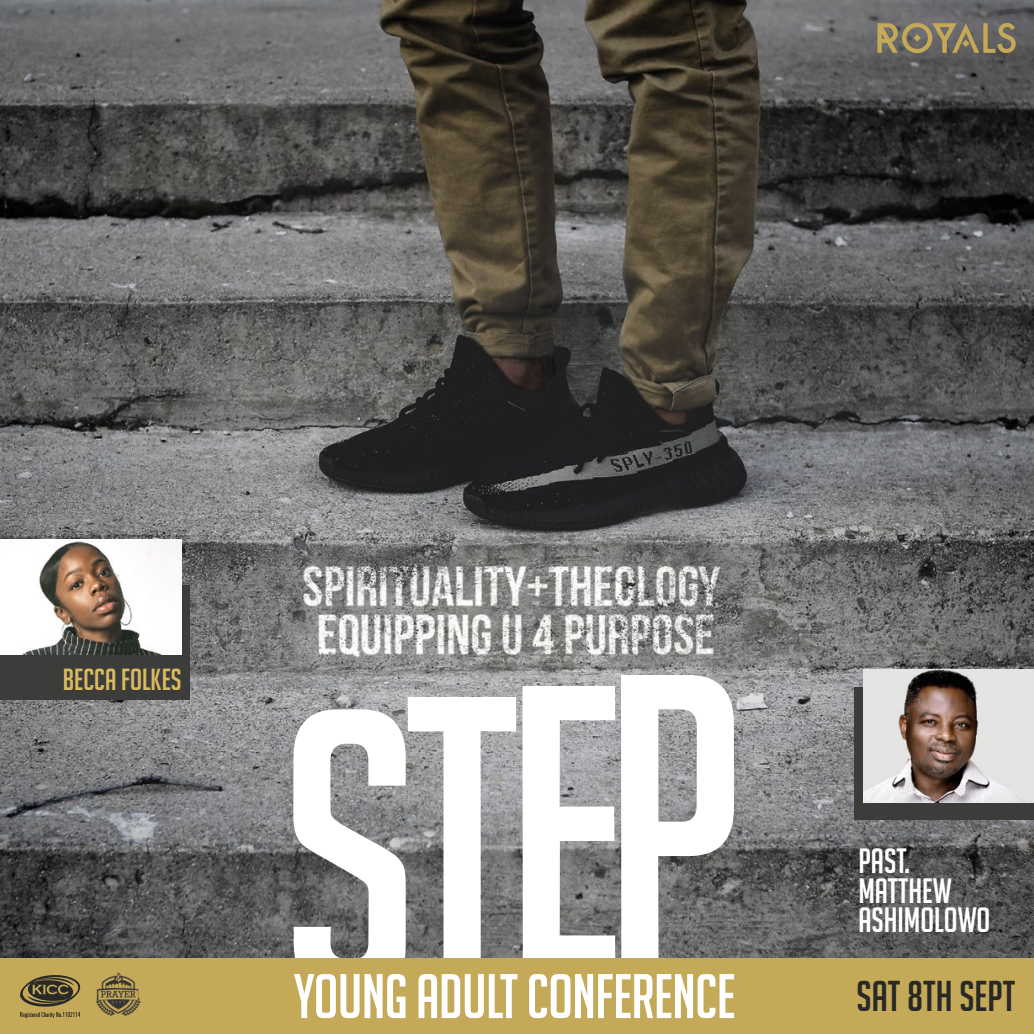
<style>
.page{position:relative;width:1034px;height:1034px;background:#fff}
.page>*{position:absolute;margin:0;border:0;box-sizing:border-box;transform-origin:0 0}
.t1{font:61.25px "Big Noodle Titling";letter-spacing:-.01em;color:#fff}
.t2{font:42px "Big Noodle Titling";color:#282827}
.t3{font:34.3px/29.4px "Big Noodle Titling";color:#fff}
.t4{font:29.75px "Big Noodle Titling";color:#d9ba61}
</style>
<div class="page">
<img style="left:0;top:0;width:1033px;height:957px">
<svg style="left:293px;top:674px;width:440px;height:283px"></svg>
<div style="left:0;top:957px;width:1033px;height:76px;background:#c4a958"></div>
<div style="left:0;top:584px;width:189px;height:115px;background:#3c3c3b"></div>
<img style="left:0;top:539px;width:182px;height:115px">
<div style="left:854px;top:687px;width:179px;height:132px;background:#3c3c3b"></div>
<img style="left:863px;top:669px;width:170px;height:133px">
<svg style="left:877px;top:23px;width:138px;height:30px;background:#8b8060"></svg>
<img style="left:96px;top:972px;width:45px;height:44px">
<svg style="left:20px;top:975px;width:60px;height:43px"></svg>
<p class="t4" style="left:63px;top:662px;width:120px">BECCA FOLKES</p>
<p class="t3" style="left:858px;top:846px;width:133px">PAST.<br>MATTHEW<br>ASHIMOLOWO</p>
<h1 class="t1" style="left:293px;top:963px;width:443px">YOUNG ADULT CONFERENCE</h1>
<p class="t2" style="left:856px;top:973px;width:160px">SAT 8TH SEPT</p>
</div>
